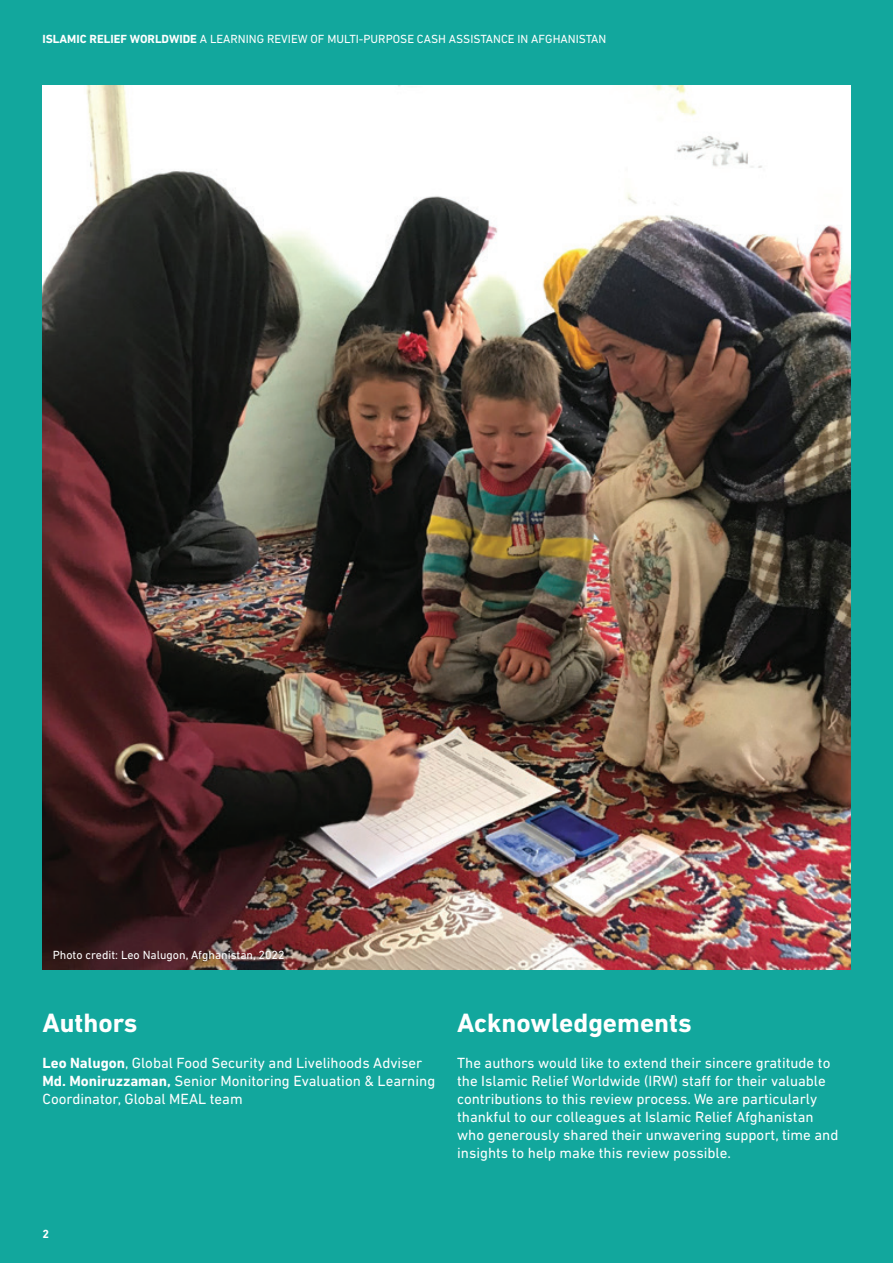
<style>
.page{position:relative;width:893px;height:1263px;background:#12a79d}
.page>*{position:absolute;margin:0;border:0;box-sizing:border-box;transform-origin:0 0}
.t1{font:700 27px "DIN Next LT Pro";color:#fff}
.t2{font:15px/18px "DIN Next LT Pro";color:#fff}
.t3{font:12px "DIN Next LT Pro";color:#fff}
.t4{font:700 12px "DIN Next LT Pro";color:#fff}
.s1{font-weight:700}
</style>
<div class="page">
<img style="left:43px;top:85px;width:807px;height:884px">
<p class="t3" style="left:43px;top:32px;width:565px"><span class="s1">ISLAMIC RELIEF WORLDWIDE</span> A LEARNING REVIEW OF MULTI-PURPOSE CASH ASSISTANCE IN AFGHANISTAN</p>
<p class="t3" style="left:53px;top:948px;width:233px">Photo credit: Leo Nalugon, Afghanistan, 2022</p>
<h1 class="t1" style="left:43px;top:1007px;width:97px">Authors</h1>
<p class="t2" style="left:43px;top:1054px;width:394px"><span class="s1">Leo Nalugon</span>, Global Food Security and Livelihoods Adviser<br><span class="s1">Md. Moniruzzaman,</span> Senior Monitoring Evaluation &amp; Learning<br>Coordinator, Global MEAL team</p>
<h1 class="t1" style="left:457px;top:1007px;width:236px">Acknowledgements</h1>
<p class="t2" style="left:457px;top:1054px;width:383px">The authors would like to extend their sincere gratitude to the Islamic Relief Worldwide (IRW) staff for their valuable contributions to this review process. We are particularly thankful to our colleagues at Islamic Relief Afghanistan who generously shared their unwavering support, time and insights to help make this review possible.</p>
<p class="t4" style="left:43px;top:1227px;width:8px">2</p>
</div>
